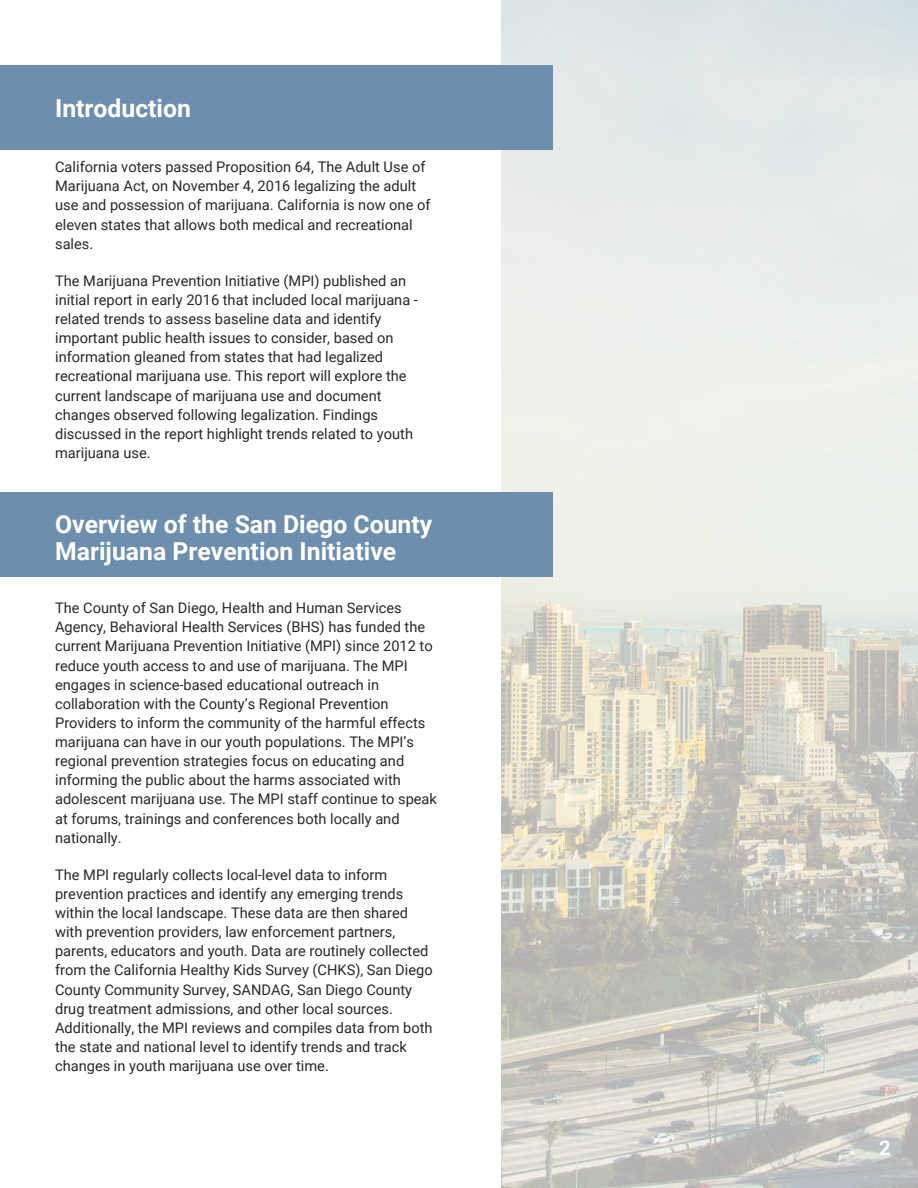
<style>
.page{position:relative;width:918px;height:1188px;background:#fff}
.page>*{position:absolute;margin:0;border:0;box-sizing:border-box;transform-origin:0 0}
.t1{font:700 24.75px/27px "Roboto";color:#fff}
.t2{font:700 20.25px "Roboto";color:#fff}
.t3{font:14.7px/19.2px "Roboto";color:#282828}
</style>
<div class="page">
<img style="left:502px;top:0;width:416px;height:1188px">
<div style="left:0;top:493px;width:552px;height:84px;background:#6d8ead"></div>
<div style="left:0;top:65px;width:552px;height:85px;background:#6d8ead"></div>
<h1 class="t1" style="left:55px;top:94px;width:137px">Introduction</h1>
<p class="t3" style="left:55px;top:157px;width:377px">California voters passed Proposition 64, The Adult Use of Marijuana Act, on November 4, 2016 legalizing the adult use and possession of marijuana. California is now one of eleven states that allows both medical and recreational sales.</p>
<p class="t3" style="left:55px;top:270px;width:364px">The Marijuana Prevention Initiative (MPI) published an initial report in early 2016 that included local marijuana - related trends to assess baseline data and identify important public health issues to consider, based on information gleaned from states that had legalized recreational marijuana use. This report will explore the current landscape of marijuana use and document changes observed following legalization. Findings discussed in the report highlight trends related to youth marijuana use.</p>
<h1 class="t1" style="left:55px;top:510px;width:379px">Overview of the San Diego County<br>Marijuana Prevention Initiative</h1>
<p class="t3" style="left:55px;top:598px;width:383px">The County of San Diego, Health and Human Services Agency, Behavioral Health Services (BHS) has funded the current Marijuana Prevention Initiative (MPI) since 2012 to reduce youth access to and use of marijuana. The MPI engages in science-based educational outreach in collaboration with the County’s Regional Prevention Providers to inform the community of the harmful effects marijuana can have in our youth populations. The MPI’s regional prevention strategies focus on educating and informing the public about the harms associated with adolescent marijuana use. The MPI staff continue to speak at forums, trainings and conferences both locally and nationally.</p>
<p class="t3" style="left:55px;top:864px;width:379px">The MPI regularly collects local-level data to inform prevention practices and identify any emerging trends within the local landscape. These data are then shared with prevention providers, law enforcement partners, parents, educators and youth. Data are routinely collected from the California Healthy Kids Survey (CHKS), San Diego County Community Survey, SANDAG, San Diego County drug treatment admissions, and other local sources.<br>Additionally, the MPI reviews and compiles data from both the state and national level to identify trends and track changes in youth marijuana use over time.</p>
<h2 class="t2" style="left:879px;top:1134px;width:13px">2</h2>
</div>
